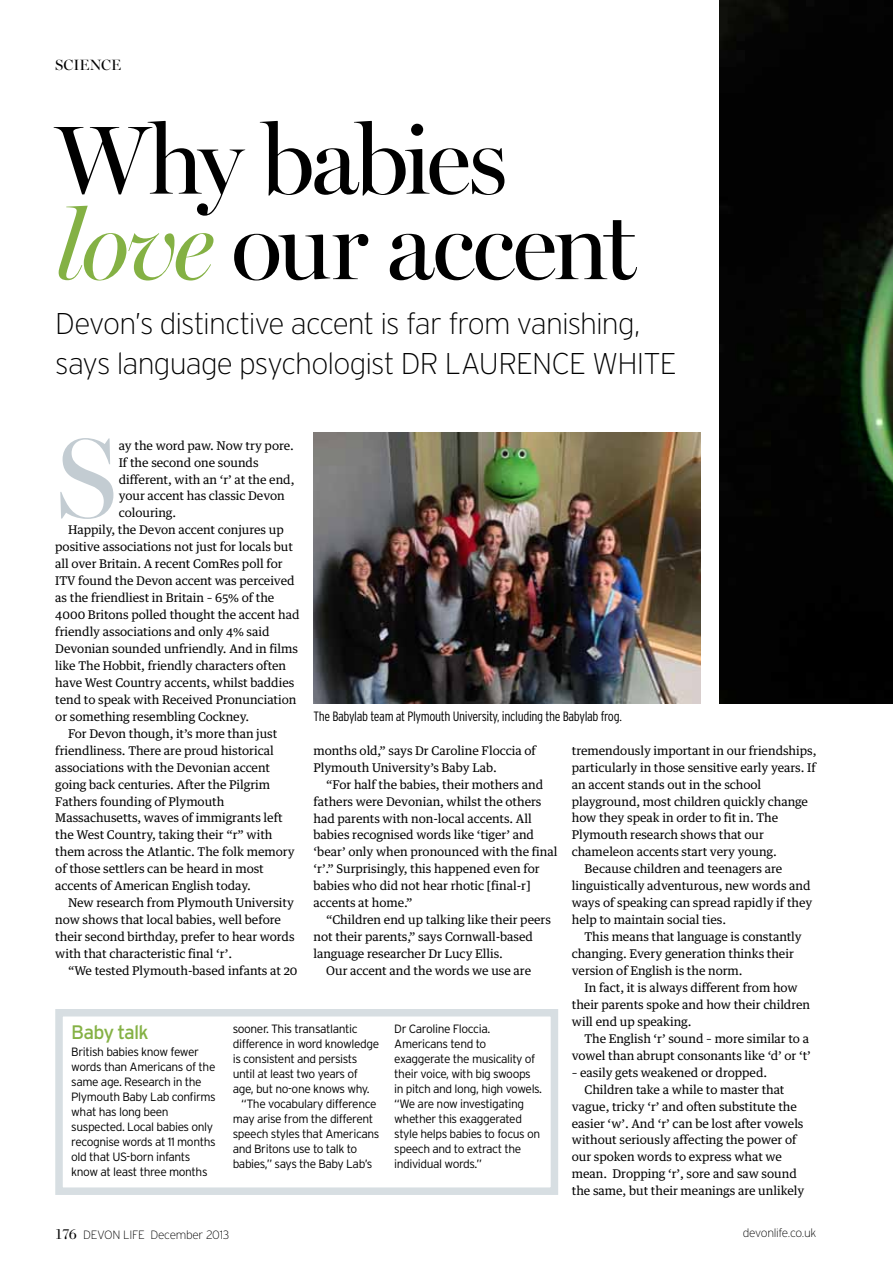
<style>
.page{position:relative;width:893px;height:1263px;background:#fff}
.page>*{position:absolute;margin:0;border:0;box-sizing:border-box;transform-origin:0 0}
.t1{font:114px "Miller Banner";color:#c3ccd2}
.t2{font:97.5px/85.5px "Miller Banner";letter-spacing:-.03em;color:#000}
.t3{font:200 30px/40.5px "Interstate";letter-spacing:-.03em;color:#000}
.t4{font:19.5px "Interstate";letter-spacing:-.045em;color:#84b144}
.t5{font:15px "Miller Banner";letter-spacing:.005em;color:#000}
.t6{font:300 condensed 13.5px "Interstate";letter-spacing:-.025em;color:#000}
.t7{font:12px/17px "Guardian Text Egyp";letter-spacing:-.005em;color:#000}
.t8{font:300 12px/15px "Interstate";letter-spacing:-.035em;color:#000}
.t9{font:200 12px "Interstate";letter-spacing:-.025em;color:#000}
.s1{font-style:italic;font-size:99px;color:#84b144}
.s2{font-family:"Bodoni";font-weight:400;font-size:15px}
</style>
<div class="page">
<img style="left:720px;top:0;width:173px;height:704px">
<div style="left:55px;top:1009px;width:503px;height:186px;border:8px solid #d7dee2"></div>
<img style="left:314px;top:433px;width:387px;height:271px">
<p class="t5" style="left:55px;top:56px;width:67px">SCience</p>
<h2 class="t2" style="left:55px;top:116px;width:583px">Why babies <span class="s1">love</span> our accent</h2>
<h3 class="t3" style="left:55px;top:303px;width:623px">Devon’s distinctive accent is far from vanishing, says language psychologist DR LAURENCE WHITE</h3>
<h1 class="t1" style="left:55px;top:410px;width:64px">S</h1>
<p class="t7" style="left:119px;top:436px;width:177px">ay the word paw. Now try pore.</p>
<p class="t7" style="left:119px;top:453px;width:141px">If the second one sounds</p>
<p class="t7" style="left:119px;top:469px;width:177px">different, with an ‘r’ at the end,</p>
<p class="t7" style="left:119px;top:486px;width:168px">your accent has classic Devon</p>
<p class="t7" style="left:119px;top:503px;width:59px">colouring.</p>
<p class="t7" style="left:68px;top:520px;width:217px">Happily, the Devon accent conjures up</p>
<p class="t7" style="left:55px;top:537px;width:239px">positive associations not just for locals but</p>
<p class="t7" style="left:55px;top:554px;width:229px">all over Britain. A recent ComRes poll for</p>
<p class="t7" style="left:55px;top:571px;width:241px">ITV found the Devon accent was perceived</p>
<p class="t7" style="left:55px;top:588px;width:221px">as the friendliest in Britain – 65% of the</p>
<p class="t7" style="left:55px;top:605px;width:246px">4000 Britons polled thought the accent had</p>
<p class="t7" style="left:55px;top:622px;width:216px">friendly associations and only 4% said</p>
<p class="t7" style="left:55px;top:639px;width:244px">Devonian sounded unfriendly. And in films</p>
<p class="t7" style="left:55px;top:656px;width:232px">like The Hobbit, friendly characters often</p>
<p class="t7" style="left:55px;top:673px;width:241px">have West Country accents, whilst baddies</p>
<p class="t7" style="left:55px;top:690px;width:243px">tend to speak with Received Pronunciation</p>
<p class="t7" style="left:55px;top:707px;width:195px">or something resembling Cockney.</p>
<p class="t7" style="left:68px;top:724px;width:211px">For Devon though, it’s more than just</p>
<p class="t7" style="left:55px;top:741px;width:220px">friendliness. There are proud historical</p>
<p class="t7" style="left:55px;top:758px;width:216px">associations with the Devonian accent</p>
<p class="t7" style="left:55px;top:774px;width:216px">going back centuries. After the Pilgrim</p>
<p class="t7" style="left:55px;top:791px;width:171px">Fathers founding of Plymouth</p>
<p class="t7" style="left:55px;top:808px;width:229px">Massachusetts, waves of immigrants left</p>
<p class="t7" style="left:55px;top:825px;width:219px">the West Country, taking their “r” with</p>
<p class="t7" style="left:55px;top:842px;width:241px">them across the Atlantic. The folk memory</p>
<p class="t7" style="left:55px;top:859px;width:210px">of those settlers can be heard in most</p>
<p class="t7" style="left:55px;top:876px;width:197px">accents of American English today.</p>
<p class="t7" style="left:68px;top:893px;width:227px">New research from Plymouth University</p>
<p class="t7" style="left:55px;top:910px;width:227px">now shows that local babies, well before</p>
<p class="t7" style="left:55px;top:927px;width:241px">their second birthday, prefer to hear words</p>
<p class="t7" style="left:55px;top:944px;width:178px">with that characteristic final ‘r’.</p>
<p class="t7" style="left:68px;top:961px;width:231px">“We tested Plymouth-based infants at 20</p>
<p class="t6" style="left:314px;top:709px;width:310px">The Babylab team at Plymouth University, including the Babylab frog.</p>
<p class="t7" style="left:572px;top:741px;width:246px">tremendously important in our friendships,</p>
<p class="t7" style="left:572px;top:758px;width:246px">particularly in those sensitive early years. If</p>
<p class="t7" style="left:572px;top:774px;width:191px">an accent stands out in the school</p>
<p class="t7" style="left:572px;top:791px;width:238px">playground, most children quickly change</p>
<p class="t7" style="left:572px;top:808px;width:208px">how they speak in order to fit in. The</p>
<p class="t7" style="left:572px;top:825px;width:194px">Plymouth research shows that our</p>
<p class="t7" style="left:572px;top:842px;width:206px">chameleon accents start very young.</p>
<p class="t7" style="left:585px;top:859px;width:199px">Because children and teenagers are</p>
<p class="t7" style="left:572px;top:876px;width:240px">linguistically adventurous, new words and</p>
<p class="t7" style="left:572px;top:893px;width:242px">ways of speaking can spread rapidly if they</p>
<p class="t7" style="left:572px;top:910px;width:156px">help to maintain social ties.</p>
<p class="t7" style="left:585px;top:927px;width:219px">This means that language is constantly</p>
<p class="t7" style="left:572px;top:944px;width:224px">changing. Every generation thinks their</p>
<p class="t7" style="left:572px;top:961px;width:172px">version of English is the norm.</p>
<p class="t7" style="left:585px;top:978px;width:215px">In fact, it is always different from how</p>
<p class="t7" style="left:572px;top:995px;width:240px">their parents spoke and how their children</p>
<p class="t7" style="left:572px;top:1012px;width:121px">will end up speaking.</p>
<p class="t7" style="left:585px;top:1029px;width:226px">The English ‘r’ sound – more similar to a</p>
<p class="t7" style="left:572px;top:1046px;width:241px">vowel than abrupt consonants like ‘d’ or ‘t’</p>
<p class="t7" style="left:572px;top:1063px;width:197px">– easily gets weakened or dropped.</p>
<p class="t7" style="left:585px;top:1079px;width:202px">Children take a while to master that</p>
<p class="t7" style="left:572px;top:1096px;width:227px">vague, tricky ‘r’ and often substitute the</p>
<p class="t7" style="left:572px;top:1113px;width:233px">easier ‘w’. And ‘r’ can be lost after vowels</p>
<p class="t7" style="left:572px;top:1130px;width:226px">without seriously affecting the power of</p>
<p class="t7" style="left:572px;top:1147px;width:212px">our spoken words to express what we</p>
<p class="t7" style="left:572px;top:1164px;width:227px">mean. Dropping ‘r’, sore and saw sound</p>
<p class="t7" style="left:572px;top:1181px;width:234px">the same, but their meanings are unlikely</p>
<p class="t7" style="left:314px;top:741px;width:224px">months old,” says Dr Caroline Floccia of<br>Plymouth University’s Baby Lab.</p>
<p class="t7" style="left:314px;top:775px;width:245px;text-indent:13px">“For half the babies, their mothers and fathers were Devonian, whilst the others had parents with non-local accents. All babies recognised words like ‘tiger’ and ‘bear’ only when pronounced with the final ‘r’.” Surprisingly, this happened even for babies who did not hear rhotic [final-r] accents at home.”</p>
<p class="t7" style="left:326px;top:910px;width:226px">“Children end up talking like their peers</p>
<p class="t7" style="left:314px;top:927px;width:221px">not their parents,” says Cornwall-based</p>
<p class="t7" style="left:314px;top:944px;width:191px">language researcher Dr Lucy Ellis.</p>
<p class="t7" style="left:326px;top:961px;width:206px">Our accent and the words we use are</p>
<p class="t8" style="left:233px;top:1021px;width:127px">sooner. This transatlantic</p>
<p class="t8" style="left:233px;top:1036px;width:148px">difference in word knowledge</p>
<p class="t8" style="left:233px;top:1051px;width:126px">is consistent and persists</p>
<p class="t8" style="left:233px;top:1066px;width:127px">until at least two years of</p>
<p class="t8" style="left:233px;top:1081px;width:138px">age, but no-one knows why.</p>
<p class="t8" style="left:241px;top:1096px;width:137px">“The vocabulary difference</p>
<p class="t8" style="left:233px;top:1111px;width:142px">may arise from the different</p>
<p class="t8" style="left:233px;top:1126px;width:148px">speech styles that Americans</p>
<p class="t8" style="left:233px;top:1141px;width:126px">and Britons use to talk to</p>
<p class="t8" style="left:233px;top:1156px;width:141px">babies,” says the Baby Lab’s</p>
<p class="t8" style="left:394px;top:1021px;width:149px">Dr Caroline Floccia.<br>Americans tend to exaggerate the musicality of their voice, with big swoops in pitch and long, high vowels. “We are now investigating whether this exaggerated style helps babies to focus on speech and to extract the individual words.”</p>
<h3 class="t4" style="left:71px;top:1021px;width:79px">Baby talk</h3>
<p class="t8" style="left:71px;top:1044px;width:146px">British babies know fewer words than Americans of the same age. Research in the<br>Plymouth Baby Lab confirms what has long been suspected. Local babies only recognise words at 11 months old that US-born infants know at least three months</p>
<p class="t9" style="left:55px;top:1228px;width:176px"><span class="s2">176</span> DEVON LIFE December 2013</p>
<p class="t9" style="left:743px;top:1226px;width:75px">devonlife.co.uk</p>
</div>
